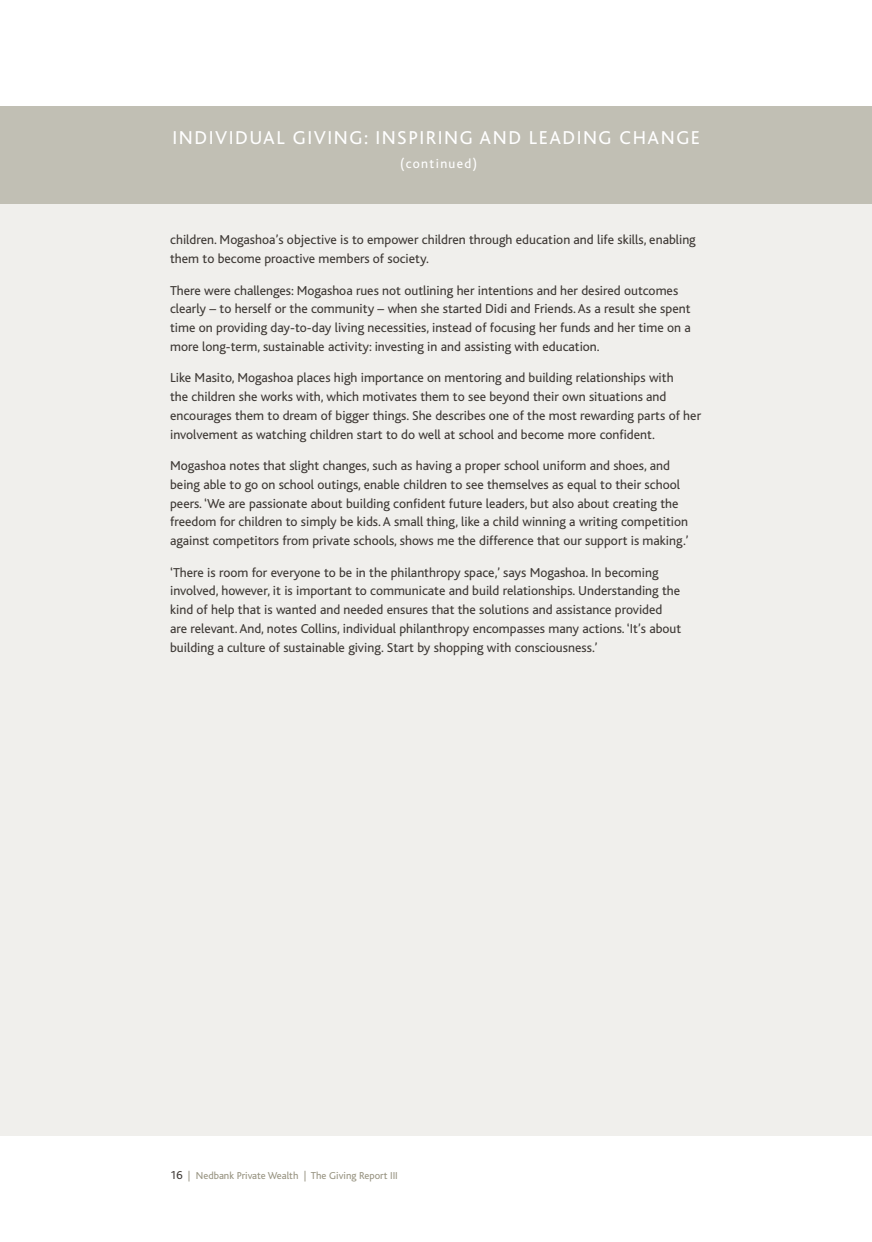
<style>
.page{position:relative;width:872px;height:1242px;background:#fff}
.page>*{position:absolute;margin:0;border:0;box-sizing:border-box;transform-origin:0 0}
.t1{font:19.5px "Bliss";letter-spacing:.08em;color:#fff}
.t2{font:13.5px/18.8px "Bliss";color:#3e3935}
.t3{font:13.5px "Bliss";letter-spacing:.1em;color:#fff}
.t4{font:10.5px "Bliss";color:#989482}
.s1{font-size:12px;color:#3e3935}
</style>
<div class="page">
<div style="left:0;top:204px;width:872px;height:931px;background:#f0efec"></div>
<div style="left:0;top:106px;width:872px;height:98px;background:#c1bfb4"></div>
<h1 class="t1" style="left:173px;top:127px;width:146px">IN DIVI DUAL GIVIN</h1>
<h1 class="t1" style="left:349px;top:127px;width:349px">G: INSPI RING AN D LEADING CHANGE</h1>
<p class="t3" style="left:400px;top:156px;width:79px">(continued)</p>
<p class="t2" style="left:170px;top:231px;width:527px">children. Mogashoa’s objective is to empower children through education and life skills, enabling them to become proactive members of society.</p>
<p class="t2" style="left:170px;top:281px;width:522px">There were challenges: Mogashoa rues not outlining her intentions and her desired outcomes clearly – to herself or the community – when she started Didi and Friends. As a result she spent time on providing day-to-day living necessities, instead of focusing her funds and her time on a more long-term, sustainable activity: investing in and assisting with education.</p>
<p class="t2" style="left:170px;top:369px;width:532px">Like Masito, Mogashoa places high importance on mentoring and building relationships with<br>the children she works with, which motivates them to see beyond their own situations and encourages them to dream of bigger things. She describes one of the most rewarding parts of her involvement as watching children start to do well at school and become more confident.</p>
<p class="t2" style="left:170px;top:456px;width:520px">Mogashoa notes that slight changes, such as having a proper school uniform and shoes, and being able to go on school outings, enable children to see themselves as equal to their school peers. ‘We are passionate about building confident future leaders, but also about creating the freedom for children to simply be kids. A small thing, like a child winning a writing competition against competitors from private schools, shows me the difference that our support is making.’</p>
<p class="t2" style="left:170px;top:563px;width:512px">‘There is room for everyone to be in the philanthropy space,’ says Mogashoa. I n becoming involved, however, it is important to communicate and build relationships. U nderstanding the kind of help that is wanted and needed ensures that the solutions and assistance provided are relevant. And, notes Collins, individual philanthropy encompasses many actions. ‘It’s about building a culture of sustainable giving. Start by shopping with consciousness.’</p>
<p class="t4" style="left:170px;top:1169px;width:223px"><span class="s1">16</span> | N edbank Private Wealth | The Giving Report III</p>
</div>
